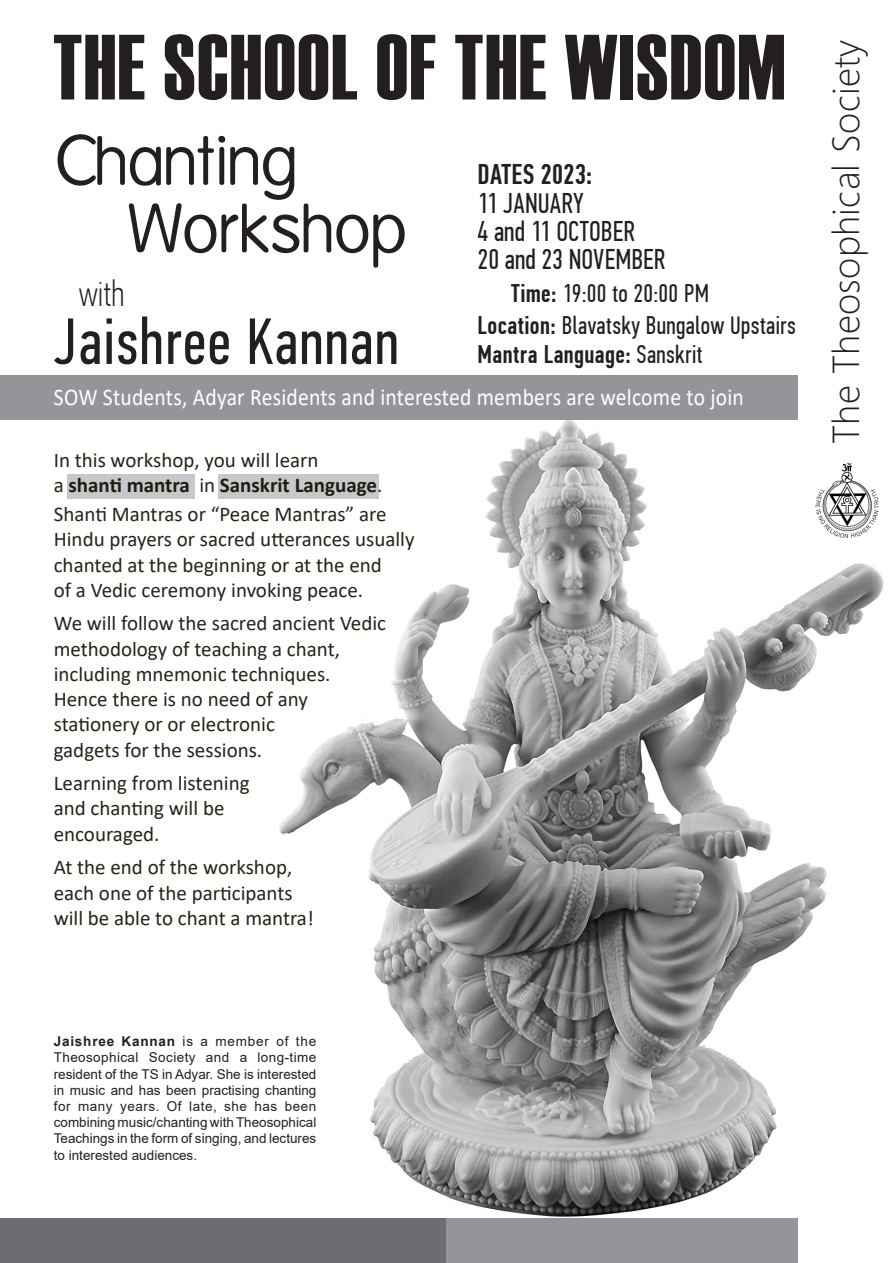
<style>
.page{position:relative;width:893px;height:1263px;background:#fff}
.page>*{position:absolute;margin:0;border:0;box-sizing:border-box;transform-origin:0 0}
.t1{font:92.4px "Haettenschweiler";letter-spacing:.02em;color:#231f20;scale:.91 1}
.t2{font:66px "Mg Open Modata";color:#231f20}
.t3{font:65.4px "PF Din Text Comp Pro";letter-spacing:.02em;color:#231f20}
.t4{font:300 37.5px "Segoe UI";letter-spacing:.01em;color:#231f20}
.t5{font:100 36.3px "PF Din Text Comp Pro";color:#231f20}
.t6{font:28.5px "PF Din Text Comp Pro";color:#231f20}
.t7{font:500 28.5px "PF Din Text Comp Pro";color:#231f20}
.t8{font:25.5px "PF Din Text Comp Pro";letter-spacing:.015em;color:#231f20}
.t9{font:500 25.5px "PF Din Text Comp Pro";letter-spacing:.015em;color:#231f20}
.t10{font:24px "Calibri";letter-spacing:.01em;color:#fff;scale:.9 1}
.t11{font:21px/25.2px "Calibri";color:#242517}
.t12{font:700 21px "Calibri";color:#242517}
.t13{font:13.5px/16.2px "Arial";color:#231f20;text-align:justify}
.s1{font-weight:500}
.s2{font-weight:400}
.s3{font-weight:700}
</style>
<div class="page">
<div style="left:0;top:1218px;width:798px;height:45px;background:#6c6d70"></div>
<div style="left:446px;top:1218px;width:352px;height:45px;background:#939598"></div>
<img style="left:259px;top:420px;width:625px;height:797px">
<img style="left:811px;top:459px;width:72px;height:81px">
<div style="left:0;top:376px;width:798px;height:44px;background:#939598"></div>
<div style="left:67px;top:474px;width:128px;height:24px;background:#c7c8ca"></div>
<div style="left:218px;top:474px;width:160px;height:24px;background:#c7c8ca"></div>
<p class="t1" style="left:53px;top:4px;width:806px">THE SCHOOL OF THE WISDOM</p>
<p class="t2" style="left:58px;top:127px;width:244px">Chanting</p>
<p class="t2" style="left:129px;top:194px;width:282px">Workshop</p>
<p class="t7" style="left:478px;top:158px;width:116px">DATES 2023:</p>
<p class="t6" style="left:478px;top:187px;width:108px">11 JANUARY</p>
<p class="t6" style="left:478px;top:215px;width:159px">4 and 11 OCTOBER</p>
<p class="t6" style="left:478px;top:243px;width:189px">20 and 23 NOVEMBER</p>
<p class="t8" style="left:511px;top:278px;width:200px"><span class="s1">Time:</span> 19:00 to 20:00 PM</p>
<p class="t8" style="left:478px;top:311px;width:320px"><span class="s1">Location:</span> Blavatsky Bungalow Upstairs</p>
<p class="t9" style="left:478px;top:339px;width:226px">Mantra Language: <span class="s2">Sanskrit</span></p>
<p class="t5" style="left:79px;top:273px;width:47px">with</p>
<p class="t3" style="left:54px;top:304px;width:347px">Jaishree Kannan</p>
<p class="t10" style="left:54px;top:381px;width:768px">SOW Students, Adyar Residents and interested members are welcome to join</p>
<p class="t11" style="left:54px;top:446px;width:266px">In this workshop, you will learn</p>
<p class="t12" style="left:54px;top:470px;width:330px"><span class="s2">a</span> shanti mantra <span class="s2">in</span> Sanskrit Language<span class="s2">.</span></p>
<p class="t11" style="left:54px;top:501px;width:362px">Shanti Mantras or “Peace Mantras” are<br>Hindu prayers or sacred utterances usually chanted at the beginning or at the end</p>
<p class="t11" style="left:54px;top:577px;width:311px">of a Vedic ceremony invoking peace.</p>
<p class="t11" style="left:54px;top:610px;width:334px">We will follow the sacred ancient Vedic methodology of teaching a chant,</p>
<p class="t11" style="left:54px;top:661px;width:278px">including mnemonic techniques.</p>
<p class="t11" style="left:54px;top:686px;width:256px">Hence there is no need of any</p>
<p class="t11" style="left:54px;top:711px;width:223px">stationery or or electronic</p>
<p class="t11" style="left:54px;top:736px;width:210px">gadgets for the sessions.</p>
<p class="t11" style="left:54px;top:770px;width:197px">Learning from listening</p>
<p class="t11" style="left:54px;top:795px;width:172px">and chanting will be</p>
<p class="t11" style="left:54px;top:820px;width:107px">encouraged.</p>
<p class="t11" style="left:54px;top:854px;width:240px">At the end of the workshop,</p>
<p class="t11" style="left:54px;top:879px;width:240px">each one of the participants</p>
<p class="t11" style="left:54px;top:905px;width:262px">will be able to chant a mantra!</p>
<p class="t4" style="left:810px;top:444px;width:406px;rotate:-90deg">The Theosophical Society</p>
<p class="t13" style="left:54px;top:1033px;width:264px"><span class="s3">Jaishree Kannan</span> is a member of the Theosophical Society and a long-time resident of the TS in Adyar. She is interested in music and has been practising chanting for many years. Of late, she has been combining music/chanting with Theosophical Teachings in the form of singing, and lectures to interested audiences.</p>
</div>
